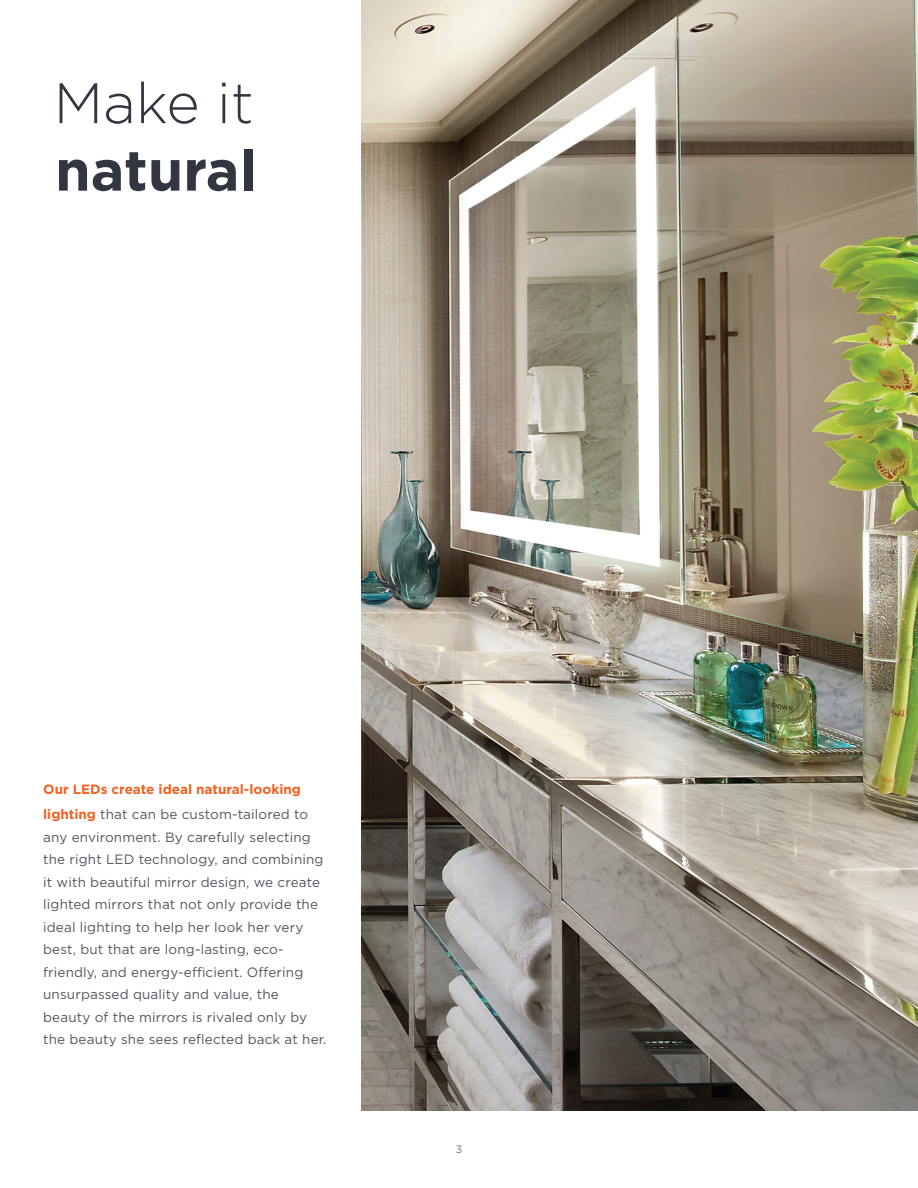
<style>
.page{position:relative;width:918px;height:1188px;background:#fff}
.page>*{position:absolute;margin:0;border:0;box-sizing:border-box;transform-origin:0 0}
.t1{font:700 57px/67.5px "Gotham";color:#323640}
.t2{font:13.5px/22.5px "Gotham";letter-spacing:.01em;color:#52565f}
.t3{font:700 13.5px/25.5px "Gotham";color:#f26221}
.t4{font:300 10.5px "Gotham";color:#323640}
.s1{font-weight:300}
.s2{font-weight:400;color:#52565f}
</style>
<div class="page">
<img style="left:362px;top:0;width:556px;height:1111px">
<p class="t1" style="left:54px;top:69px;width:204px"><span class="s1">Make it </span>natural</p>
<p class="t3" style="left:43px;top:776px;width:267px">Our LEDs create ideal natural-looking lighting <span class="s2">that can be custom-tailored to</span></p>
<p class="t2" style="left:43px;top:825px;width:285px">any environment. By carefully selecting the right LED technology, and combining it with beautiful mirror design, we create lighted mirrors that not only provide the ideal lighting to help her look her very best, but that are long-lasting, eco&shy;friendly, and energy-efficient. Offering unsurpassed quality and value, the beauty of the mirrors is rivaled only by the beauty she sees reflected back at her.</p>
<p class="t4" style="left:456px;top:1144px;width:8px">3</p>
</div>
